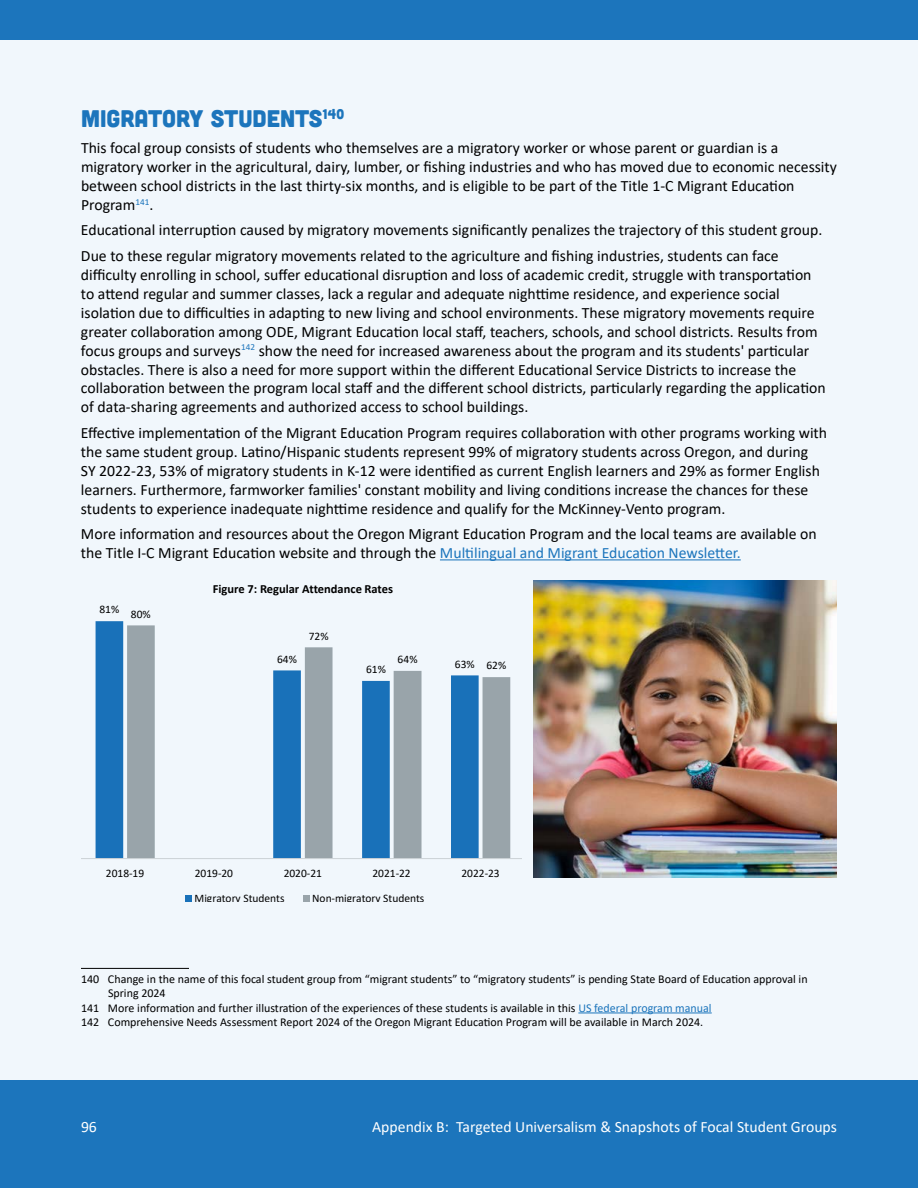
<style>
.page{position:relative;width:918px;height:1188px;background:#fff}
.page>*{position:absolute;margin:0;border:0;box-sizing:border-box;transform-origin:0 0}
.t1{font:24px "Cubano";color:#1c75bc}
.Body_Span{font:15.75px/18.9px "Calibri";color:#000}
.t2{font:15.75px "Calibri";color:#fff}
.t3{font:700 12.45px "Calibri";color:#000}
.New_footnotes{font:12px/14.4px "Calibri";color:#000}
.t4{font:11.4px "Calibri";color:#000}
.s1{color:#1c75bc}
</style>
<div class="page">
<div style="left:0;top:0;width:918px;height:1089px;background:#f1f7fc"></div>
<div style="left:0;top:1080px;width:918px;height:108px;background:#1c75bc"></div>
<div style="left:0;top:0;width:918px;height:40px;background:#1c75bc"></div>
<hr style="left:81px;top:968px;width:108px;height:1px;background:#000">
<div style="left:96px;top:621px;width:28px;height:237px;background:#1971b9"></div>
<svg style="left:127px;top:625px;width:383px;height:233px"></svg>
<hr style="left:81px;top:858px;width:441px;height:1px;background:#d9d9d9">
<svg style="left:186px;top:895px;width:6px;height:6px"></svg>
<div style="left:303px;top:895px;width:7px;height:6px;background:#99a4aa"></div>
<img style="left:534px;top:580px;width:303px;height:298px">
<hr style="left:578px;top:1013px;width:134px;height:1px;background:#1c75bc">
<hr style="left:440px;top:559px;width:301px;height:1px;background:#1c75bc">
<h2 class="t1" style="left:81px;top:103px;width:265px">MIGRATORY STUDENTS<sup>140</sup></h2>
<p class="Body_Span" style="left:81px;top:138px;width:758px">This focal group consists of students who themselves are a migratory worker or whose parent or guardian is a migratory worker in the agricultural, dairy, lumber, or fishing industries and who has moved due to economic necessity between school districts in the last thirty-six months, and is eligible to be part of the Title 1-C Migrant Education Program<sup>141</sup>.</p>
<p class="Body_Span" style="left:81px;top:220px;width:743px">Educational interruption caused by migratory movements significantly penalizes the trajectory of this student group.</p>
<p class="Body_Span" style="left:81px;top:246px;width:738px">Due to these regular migratory movements related to the agriculture and fishing industries, students can face difficulty enrolling in school, suffer educational disruption and loss of academic credit, struggle with transportation to attend regular and summer classes, lack a regular and adequate nighttime residence, and experience social isolation due to difficulties in adapting to new living and school environments. These migratory movements require greater collaboration among ODE, Migrant Education local staff, teachers, schools, and school districts. Results from focus groups and surveys<sup>142</sup> show the need for increased awareness about the program and its students' particular</p>
<p class="Body_Span" style="left:81px;top:359px;width:746px">obstacles. There is also a need for more support within the different Educational Service Districts to increase the collaboration between the program local staff and the different school districts, particularly regarding the application of data-sharing agreements and authorized access to school buildings.</p>
<p class="Body_Span" style="left:81px;top:423px;width:748px">Effective implementation of the Migrant Education Program requires collaboration with other programs working with the same student group. Latino/Hispanic students represent 99% of migratory students across Oregon, and during<br>SY 2022-23, 53% of migratory students in K-12 were identified as current English learners and 29% as former English learners. Furthermore, farmworker families' constant mobility and living conditions increase the chances for these students to experience inadequate nighttime residence and qualify for the McKinney-Vento program.</p>
<p class="Body_Span" style="left:81px;top:524px;width:737px">More information and resources about the Oregon Migrant Education Program and the local teams are available on the Title I-C Migrant Education website and through the <span class="s1">Multilingual and Migrant Education Newsletter.</span></p>
<p class="t4" style="left:99px;top:602px;width:21px">81%</p>
<p class="t4" style="left:131px;top:606px;width:21px">80%</p>
<p class="t3" style="left:213px;top:580px;width:182px">Figure 7: Regular Attendance Rates</p>
<p class="t4" style="left:277px;top:651px;width:21px">64%</p>
<p class="t4" style="left:309px;top:628px;width:21px">72%</p>
<p class="t4" style="left:366px;top:662px;width:21px">61%</p>
<p class="t4" style="left:398px;top:652px;width:21px">64%</p>
<p class="t4" style="left:455px;top:656px;width:21px">63%</p>
<p class="t4" style="left:486px;top:658px;width:21px">62%</p>
<p class="t4" style="left:106px;top:865px;width:40px">2018‐19</p>
<p class="t4" style="left:195px;top:865px;width:40px">2019‐20</p>
<p class="t4" style="left:284px;top:865px;width:40px">2020‐21</p>
<p class="t4" style="left:373px;top:865px;width:40px">2021‐22</p>
<p class="t4" style="left:461px;top:865px;width:40px">2022‐23</p>
<p class="t4" style="left:195px;top:890px;width:91px">Migratory Students</p>
<p class="t4" style="left:312px;top:890px;width:114px">Non‐migratory Students</p>
<p class="New_footnotes" style="left:108px;top:971px;width:701px;text-indent:-27px">140 Change in the name of this focal student group from “migrant students” to “migratory students” is pending State Board of Education approval in<br>Spring 2024</p>
<p class="New_footnotes" style="left:81px;top:1000px;width:632px">141 More information and further illustration of the experiences of these students is available in this <span class="s1">US federal program manual</span></p>
<p class="New_footnotes" style="left:81px;top:1015px;width:624px">142 Comprehensive Needs Assessment Report 2024 of the Oregon Migrant Education Program will be available in March 2024.</p>
<p class="t2" style="left:81px;top:1116px;width:17px">96</p>
<p class="t2" style="left:372px;top:1116px;width:466px">Appendix B: Targeted Universalism &amp; Snapshots of Focal Student Groups</p>
</div>
